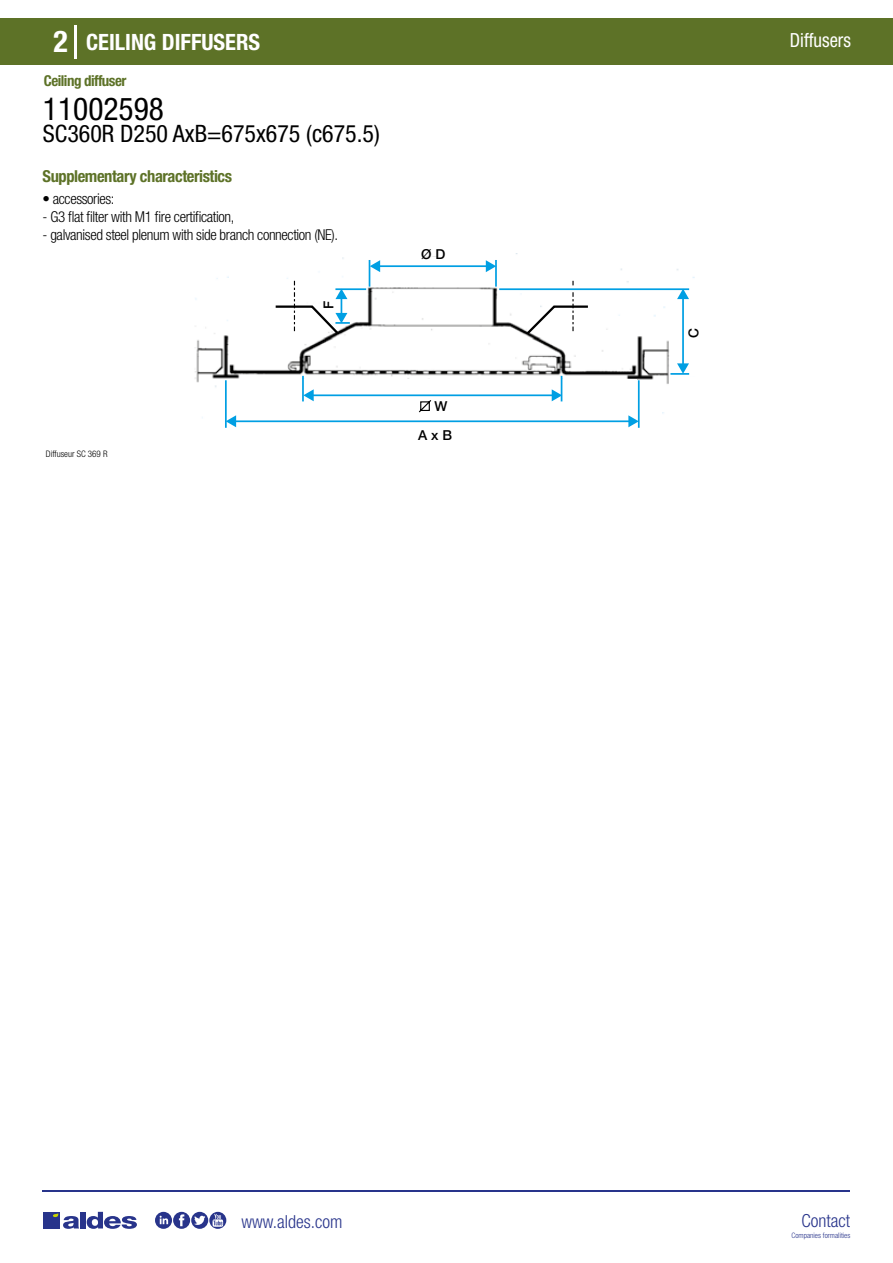
<style>
.page{position:relative;width:893px;height:1263px;background:#fff}
.page>*{position:absolute;margin:0;border:0;box-sizing:border-box;transform-origin:0 0}
.t1{font:condensed 31.5px "Helvetica Neue LT Std";color:#000}
.t2{font:700 condensed 30px "Helvetica Neue LT Std";color:#fff}
.t3{font:condensed 24px "Helvetica Neue LT Std";color:#000}
.t4{font:700 condensed 22.5px "Helvetica Neue LT Std";color:#fff}
.t5{font:condensed 19.5px "Helvetica Neue LT Std";color:#fff;scale:.95 1}
.t6{font:300 condensed 18px "Helvetica Neue";color:#28348b}
.t7{font:700 condensed 16.5px "Helvetica Neue LT Std";letter-spacing:-.025em;color:#5d7227}
.t8{font:300 condensed 15px "Helvetica Neue LT Std";letter-spacing:-.025em;color:#000}
.t9{font:700 condensed 15px "Helvetica Neue LT Std";letter-spacing:-.035em;color:#5d7227}
.t10{font:500 13.8px "Helvetica Neue";color:#000}
.t11{font:300 condensed 9px "Helvetica Neue";color:#000}
.t12{font:300 condensed 7.5px "Helvetica Neue";color:#28348b}
</style>
<div class="page">
<div style="left:0;top:18px;width:893px;height:46px;background:#5d7227"></div>
<hr style="left:74px;top:25px;width:2px;height:33px;background:#fff">
<hr style="left:43px;top:1190px;width:807px;height:1px;background:#28348b">
<svg style="left:155px;top:1212px;width:71px;height:17px"></svg>
<div style="left:43px;top:1212px;width:17px;height:16px;background:#28348b"></div>
<div style="left:80px;top:1212px;width:6px;height:16px;background:#28348b"></div>
<svg style="left:87px;top:1212px;width:50px;height:17px"></svg>
<svg style="left:53px;top:1213px;width:26px;height:16px"></svg>
<img style="left:195px;top:276px;width:78px;height:142px">
<div style="left:221px;top:379px;width:416px;height:43px;background:#fff"></div>
<hr style="left:225px;top:380px;width:2px;height:48px;background:#009fe3">
<hr style="left:638px;top:380px;width:2px;height:48px;background:#009fe3">
<hr style="left:236px;top:420px;width:396px;height:2px;background:#009fe3">
<svg style="left:226px;top:415px;width:10px;height:12px"></svg>
<svg style="left:273px;top:256px;width:422px;height:171px"></svg>
<h2 class="t2" style="left:54px;top:24px;width:16px">2</h2>
<h3 class="t4" style="left:86px;top:28px;width:176px">CEILING DIFFUSERS</h3>
<h3 class="t5" style="left:790px;top:29px;width:66px">Diffusers</h3>
<p class="t9" style="left:44px;top:71px;width:84px">Ceiling diffuser</p>
<h1 class="t1" style="left:43px;top:91px;width:122px">11002598</h1>
<h3 class="t3" style="left:43px;top:120px;width:338px">SC360R D250 AxB=675x675 (c675.5)</h3>
<p class="t7" style="left:43px;top:166px;width:191px">Supplementary characteristics</p>
<p class="t8" style="left:43px;top:190px;width:74px">• accessories:</p>
<p class="t8" style="left:43px;top:208px;width:193px">- G3 flat filter with M1 fire certification,</p>
<p class="t8" style="left:43px;top:226px;width:297px">- galvanised steel plenum with side branch connection (NE).</p>
<p class="t11" style="left:46px;top:449px;width:63px">Diffuseur SC 369 R</p>
<p class="t10" style="left:320px;top:309px;width:10px;rotate:-90deg">F</p>
<p class="t10" style="left:421px;top:245px;width:26px">Ø D</p>
<p class="t10" style="left:434px;top:398px;width:14px">W</p>
<p class="t10" style="left:418px;top:427px;width:35px">A x B</p>
<p class="t10" style="left:685px;top:338px;width:11px;rotate:-90deg">C</p>
<p class="t6" style="left:241px;top:1211px;width:102px">www.aldes.com</p>
<p class="t6" style="left:801px;top:1211px;width:50px">Contact</p>
<p class="t12" style="left:791px;top:1230px;width:60px">Companies formalities</p>
</div>
